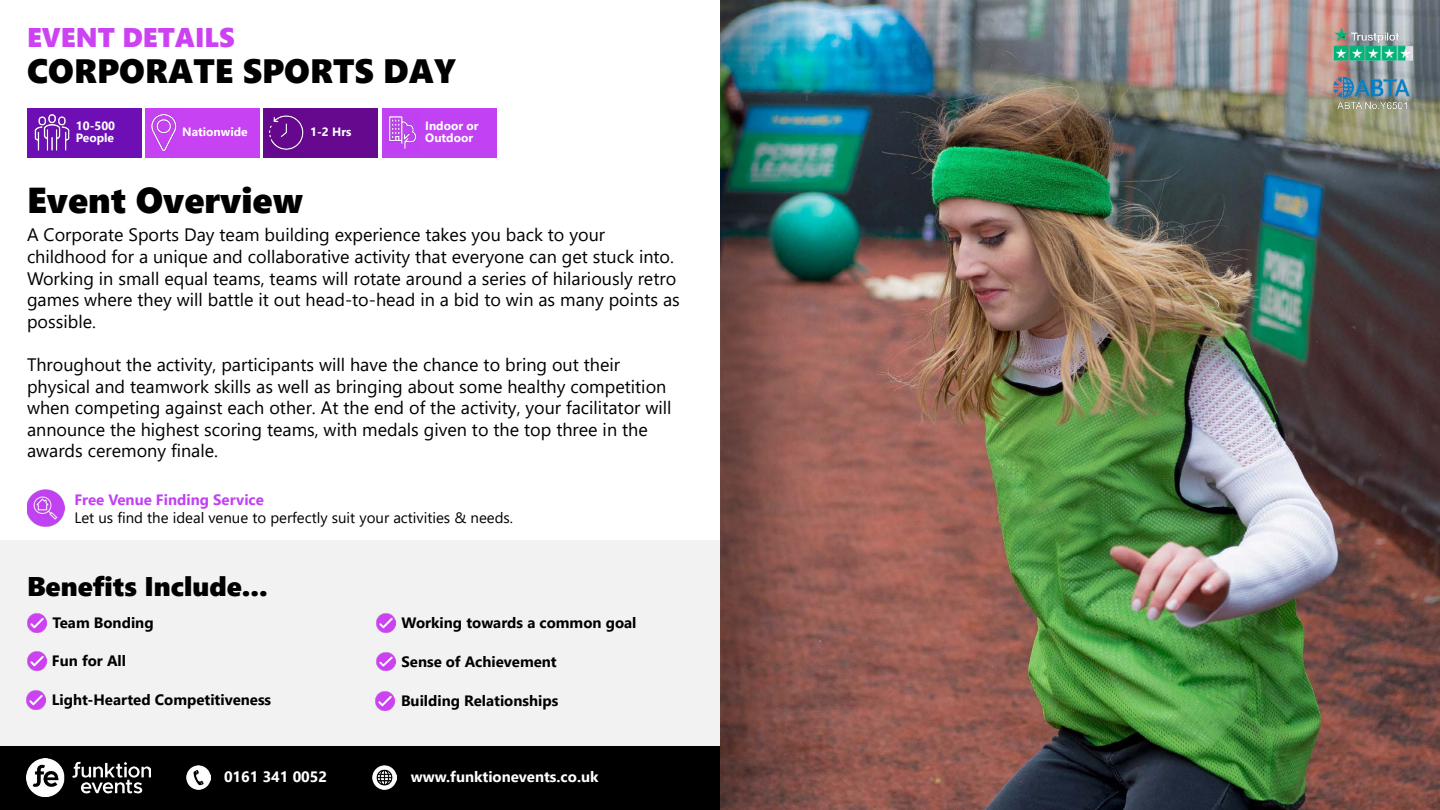
<style>
.page{position:relative;width:1440px;height:810px;background:#fff}
.page>*{position:absolute;margin:0;border:0;box-sizing:border-box;transform-origin:0 0}
.t1{font:36px "Segoe UI Black";color:#000}
.t2{font:33.75px "Segoe UI Black";color:#000}
.t3{font:27px "Segoe UI Black";color:#000}
.t4{font:27px "Segoe UI Black";color:#cc42f2}
.t5{font:18px/21.6px "Segoe UI";color:#000}
.t6{font:700 15px "Segoe UI";color:#000}
.t7{font:15px "Segoe UI";color:#000}
.t8{font:700 15px "Segoe UI";color:#fff}
.t9{font:700 15px "Segoe UI";color:#c042f2}
.t10{font:700 12px/12px "Segoe UI";color:#fff}
</style>
<div class="page">
<img style="left:876px;top:0;width:564px;height:810px">
<img style="left:1334px;top:27px;width:79px;height:81px">
<div style="left:0;top:746px;width:720px;height:64px;background:#000"></div>
<img style="left:27px;top:759px;width:123px;height:38px">
<img style="left:186px;top:766px;width:24px;height:24px">
<img style="left:372px;top:766px;width:25px;height:24px">
<img style="left:720px;top:0;width:156px;height:810px">
<div style="left:27px;top:108px;width:115px;height:50px;background:#6d0fb5"></div>
<div style="left:145px;top:108px;width:114px;height:50px;background:#c642f2"></div>
<div style="left:264px;top:108px;width:114px;height:50px;background:#67098f"></div>
<div style="left:382px;top:108px;width:114px;height:50px;background:#c042f2"></div>
<img style="left:389px;top:116px;width:28px;height:33px">
<img style="left:269px;top:115px;width:35px;height:35px">
<img style="left:151px;top:114px;width:26px;height:38px">
<img style="left:34px;top:114px;width:36px;height:37px">
<div style="left:0;top:540px;width:720px;height:206px;background:#f2f2f2"></div>
<img style="left:27px;top:614px;width:19px;height:19px">
<img style="left:27px;top:651px;width:19px;height:19px">
<img style="left:27px;top:690px;width:19px;height:19px">
<img style="left:376px;top:614px;width:19px;height:19px">
<img style="left:376px;top:652px;width:19px;height:19px">
<img style="left:376px;top:691px;width:19px;height:19px">
<img style="left:27px;top:489px;width:38px;height:38px">
<h3 class="t4" style="left:27px;top:18px;width:209px">EVENT DETAILS</h3>
<h2 class="t2" style="left:27px;top:46px;width:431px">CORPORATE SPORTS DAY</h2>
<p class="t10" style="left:76px;top:119px;width:41px">10-500<br>People</p>
<p class="t10" style="left:182px;top:125px;width:67px">Nationwide</p>
<p class="t10" style="left:310px;top:125px;width:43px">1-2 Hrs</p>
<p class="t10" style="left:425px;top:119px;width:55px">Indoor or<br>Outdoor</p>
<h1 class="t1" style="left:27px;top:175px;width:278px">Event Overview</h1>
<p class="t5" style="left:27px;top:223px;width:654px">A Corporate Sports Day team building experience takes you back to your childhood for a unique and collaborative activity that everyone can get stuck into.<br>Working in small equal teams, teams will rotate around a series of hilariously retro games where they will battle it out head-to-head in a bid to win as many points as possible.</p>
<p class="t5" style="left:27px;top:352px;width:646px">Throughout the activity, participants will have the chance to bring out their physical and teamwork skills as well as bringing about some healthy competition when competing against each other. At the end of the activity, your facilitator will announce the highest scoring teams, with medals given to the top three in the awards ceremony finale.</p>
<p class="t9" style="left:74px;top:485px;width:191px">Free Venue Finding Service</p>
<p class="t7" style="left:74px;top:503px;width:440px">Let us find the ideal venue to perfectly suit your activities &amp; needs.</p>
<h3 class="t3" style="left:27px;top:567px;width:242px">Benefits Include...</h3>
<p class="t6" style="left:52px;top:609px;width:103px">Team Bonding</p>
<p class="t6" style="left:52px;top:647px;width:76px">Fun for All</p>
<p class="t6" style="left:52px;top:686px;width:221px">Light-Hearted Competitiveness</p>
<p class="t6" style="left:401px;top:609px;width:236px">Working towards a common goal</p>
<p class="t6" style="left:401px;top:647px;width:157px">Sense of Achievement</p>
<p class="t6" style="left:401px;top:687px;width:159px">Building Relationships</p>
<p class="t8" style="left:224px;top:762px;width:105px">0161 341 0052</p>
<p class="t8" style="left:411px;top:762px;width:189px">www.funktionevents.co.uk</p>
</div>
